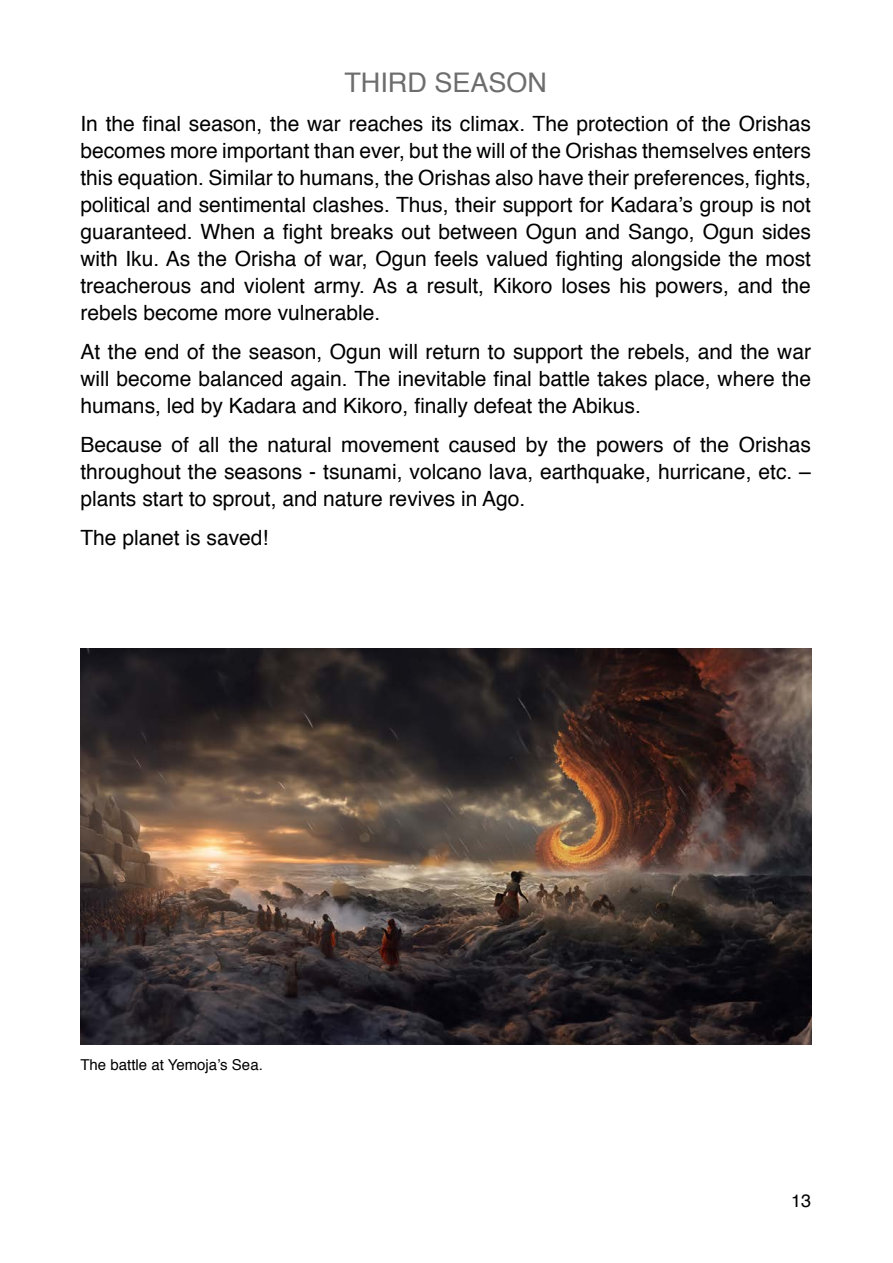
<style>
.page{position:relative;width:893px;height:1263px;background:#fff}
.page>*{position:absolute;margin:0;border:0;box-sizing:border-box;transform-origin:0 0}
.t1{font:27px "Helvetica";color:#6d6d6d}
.t2{font:21px/27px "Helvetica";color:#000;text-align:justify}
.t3{font:18px "Helvetica";color:#000}
.t4{font:15px "Helvetica";color:#000}
</style>
<div class="page">
<img style="left:80px;top:648px;width:731px;height:396px">
<p class="t1" style="left:344px;top:62px;width:204px">THIRD SEASON</p>
<p class="t2" style="left:80px;top:111px;width:732px">In the final season, the war reaches its climax. The protection of the Orishas becomes more important than ever, but the will of the Orishas themselves enters this equation. Similar to humans, the Orishas also have their preferences, fights, political and sentimental clashes. Thus, their support for Kadara’s group is not guaranteed. When a fight breaks out between Ogun and Sango, Ogun sides with Iku. As the Orisha of war, Ogun feels valued fighting alongside the most treacherous and violent army. As a result, Kikoro loses his powers, and the rebels become more vulnerable.</p>
<p class="t2" style="left:80px;top:339px;width:732px">At the end of the season, Ogun will return to support the rebels, and the war will become balanced again. The inevitable final battle takes place, where the humans, led by Kadara and Kikoro, finally defeat the Abikus.</p>
<p class="t2" style="left:80px;top:432px;width:732px">Because of all the natural movement caused by the powers of the Orishas throughout the seasons - tsunami, volcano lava, earthquake, hurricane, etc. – plants start to sprout, and nature revives in Ago.</p>
<p class="t2" style="left:80px;top:525px;width:189px">The planet is saved!</p>
<p class="t4" style="left:80px;top:1053px;width:184px">The battle at Yemoja’s Sea.</p>
<p class="t3" style="left:791px;top:1186px;width:22px">13</p>
</div>
